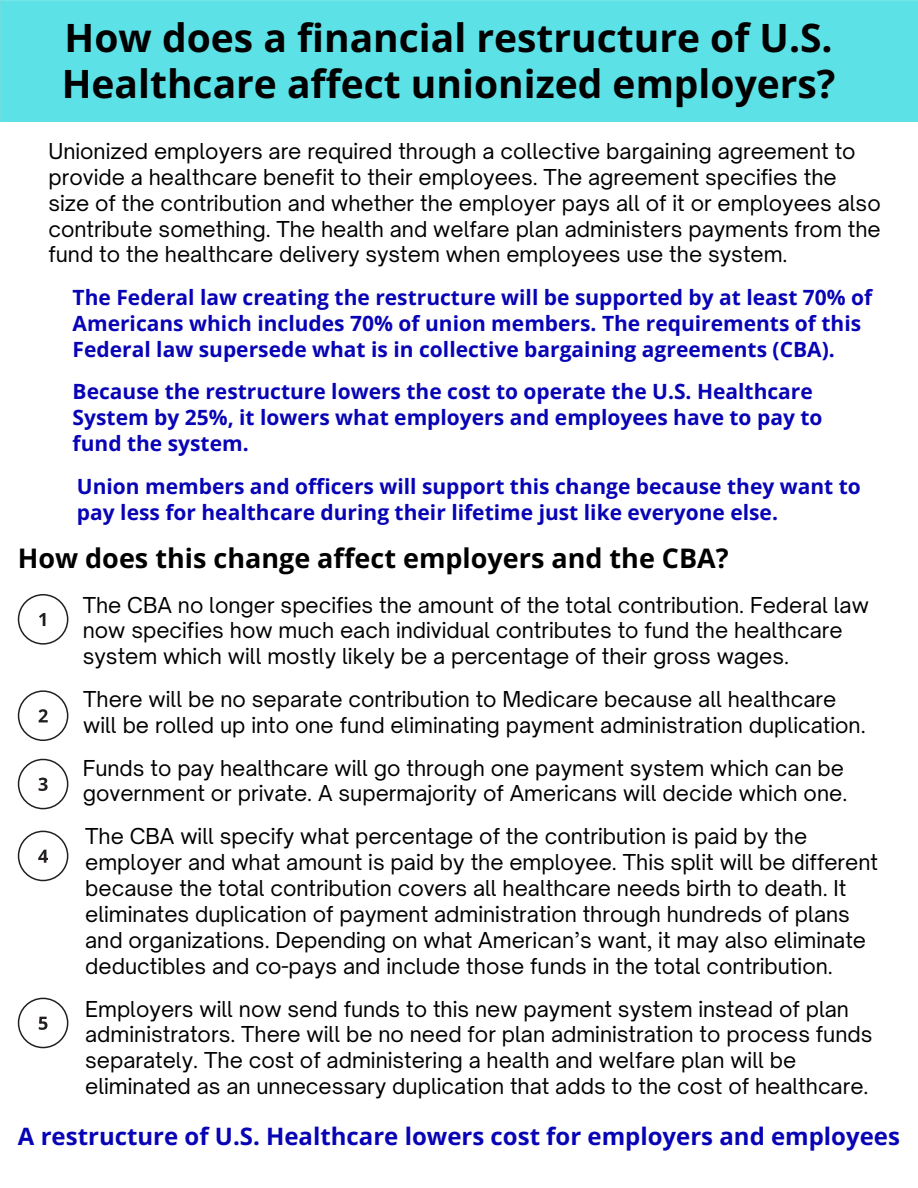
<style>
.page{position:relative;width:918px;height:1188px;background:#fff}
.page>*{position:absolute;margin:0;border:0;box-sizing:border-box;transform-origin:0 0}
.t1{font:700 39px/46.2px "Open Sans";color:#000}
.t2{font:700 27px "Open Sans";color:#000}
.t3{font:700 24px "Open Sans";color:#0804b6}
.t4{font:21px/25.8px "Open Sauce One";color:#000}
.t5{font:700 21px/25.8px "Open Sans";color:#0804b6}
</style>
<div class="page">
<div style="left:0;top:0;width:918px;height:122px;background:#5ce1e6"></div>
<svg style="left:18px;top:594px;width:50px;height:51px"></svg>
<svg style="left:18px;top:690px;width:50px;height:51px"></svg>
<svg style="left:18px;top:759px;width:50px;height:50px"></svg>
<svg style="left:18px;top:831px;width:50px;height:50px"></svg>
<svg style="left:18px;top:998px;width:50px;height:50px"></svg>
<h4 class="t1" style="left:62px;top:14px;width:775px">How does a financial restructure of U.S.<br>Healthcare affect unionized employers?</h4>
<h1 class="t4" style="left:48px;top:138px;width:834px">Unionized employers are required through a collective bargaining agreement to provide a healthcare benefit to their employees. The agreement specifies the size of the contribution and whether the employer pays all of it or employees also contribute something. The health and welfare plan administers payments from the fund to the healthcare delivery system when employees use the system.</h1>
<p class="t5" style="left:73px;top:284px;width:801px">The Federal law creating the restructure will be supported by at least 70% of<br>Americans which includes 70% of union members. The requirements of this<br>Federal law supersede what is in collective bargaining agreements (CBA).</p>
<p class="t5" style="left:73px;top:378px;width:751px">Because the restructure lowers the cost to operate the U.S. Healthcare<br>System by 25%, it lowers what employers and employees have to pay to fund the system.</p>
<p class="t5" style="left:77px;top:473px;width:785px">Union members and officers will support this change because they want to pay less for healthcare during their lifetime just like everyone else.</p>
<p class="t2" style="left:18px;top:539px;width:713px">How does this change affect employers and the CBA?</p>
<h4 class="t4" style="left:83px;top:592px;width:788px">The CBA no longer specifies the amount of the total contribution. Federal law now specifies how much each individual contributes to fund the healthcare system which will mostly likely be a percentage of their gross wages.</h4>
<p class="t4" style="left:83px;top:686px;width:784px">There will be no separate contribution to Medicare because all healthcare will be rolled up into one fund eliminating payment administration duplication.</p>
<p class="t4" style="left:83px;top:755px;width:766px">Funds to pay healthcare will go through one payment system which can be government or private. A supermajority of Americans will decide which one.</p>
<h2 class="t4" style="left:85px;top:823px;width:794px">The CBA will specify what percentage of the contribution is paid by the employer and what amount is paid by the employee. This split will be different because the total contribution covers all healthcare needs birth to death. It eliminates duplication of payment administration through hundreds of plans and organizations. Depending on what American’s want, it may also eliminate deductibles and co-pays and include those funds in the total contribution.</h2>
<p class="t4" style="left:85px;top:996px;width:789px">Employers will now send funds to this new payment system instead of plan administrators. There will be no need for plan administration to process funds separately. The cost of administering a health and welfare plan will be eliminated as an unnecessary duplication that adds to the cost of healthcare.</p>
<h4 class="t3" style="left:18px;top:1120px;width:884px">A restructure of U.S. Healthcare lowers cost for employers and employees</h4>
</div>
